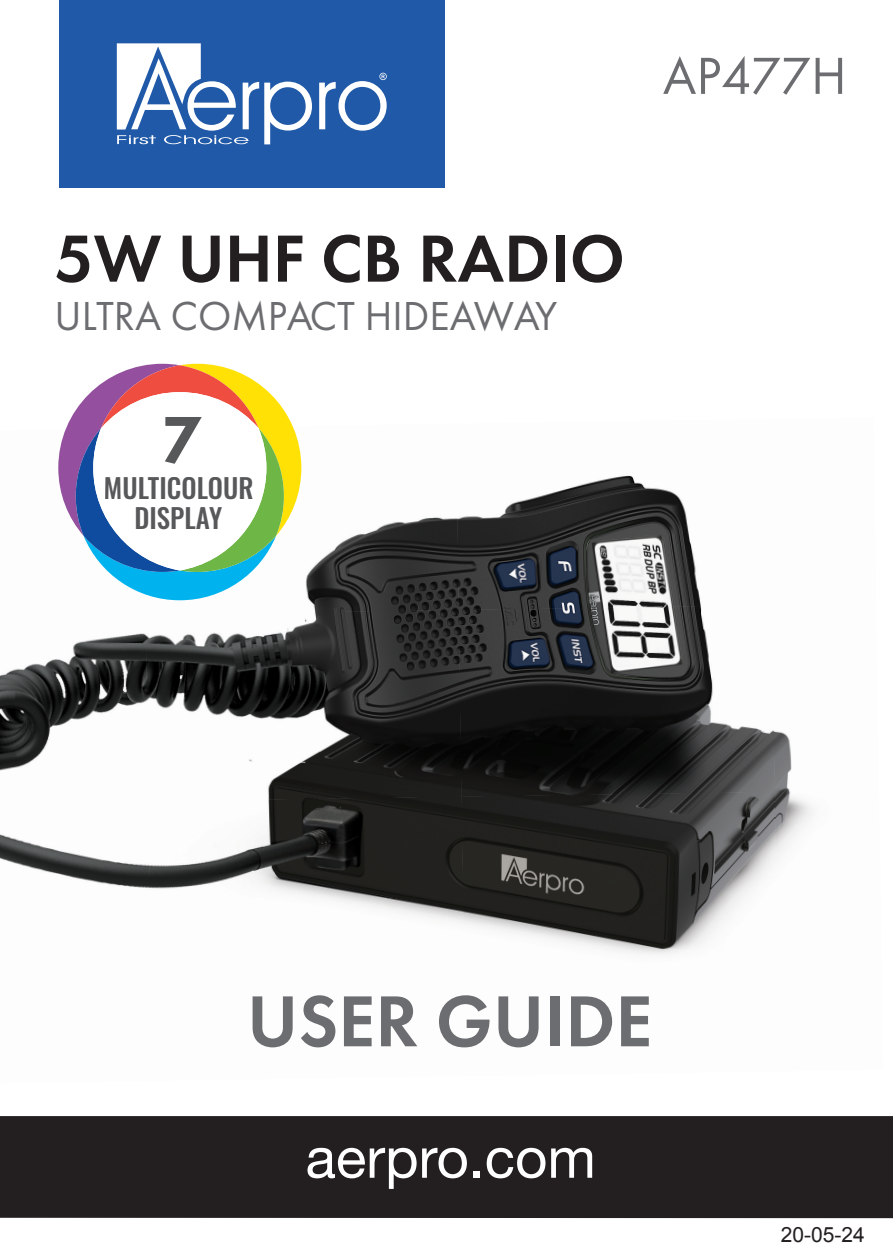
<style>
.page{position:relative;width:893px;height:1259px;background:#fff}
.page>*{position:absolute;margin:0;border:0;box-sizing:border-box;transform-origin:0 0}
.t1{font:600 74.7px "Futura PT";color:#6c6d70}
.t2{font:600 69px "Futura PT";color:#231f20}
.t3{font:800 68.7px "Futura PT";color:#57585a}
.t4{font:56.7px "Helvetica Neue";color:#fff}
.t5{font:42px "Futura PT";color:#6c6d70}
.t6{font:500 27px/30px "Oswald";color:#57585a;text-align:center}
.t7{font:21px "Arial";color:#231f20}
</style>
<div class="page">
<img style="left:173px;top:460px;width:283px;height:149px">
<img style="left:456px;top:475px;width:245px;height:134px">
<img style="left:775px;top:731px;width:39px;height:128px">
<img style="left:0;top:633px;width:145px;height:138px">
<img style="left:145px;top:609px;width:313px;height:187px">
<img style="left:458px;top:605px;width:317px;height:191px">
<img style="left:0;top:834px;width:148px;height:54px">
<img style="left:148px;top:796px;width:313px;height:128px">
<img style="left:461px;top:791px;width:317px;height:164px">
<div style="left:59px;top:0;width:386px;height:188px;background:#2059a8"></div>
<svg style="left:117px;top:43px;width:195px;height:101px"></svg>
<svg style="left:319px;top:73px;width:68px;height:58px"></svg>
<div style="left:0;top:1116px;width:893px;height:102px;background:#231f20"></div>
<svg style="left:58px;top:364px;width:243px;height:236px"></svg>
<div style="left:165px;top:417px;width:37px;height:47px;background:#fff"></div>
<div style="left:106px;top:477px;width:147px;height:23px;background:#fff"></div>
<div style="left:136px;top:507px;width:86px;height:23px;background:#fff"></div>
<svg style="left:663px;top:56px;width:147px;height:39px"></svg>
<svg style="left:816px;top:58px;width:26px;height:36px"></svg>
<h2 class="t2" style="left:55px;top:215px;width:572px">5W UHF CB RADIO</h2>
<p class="t5" style="left:55px;top:291px;width:504px">ULTRA COMPACT HIDEAWAY</p>
<h3 class="t3" style="left:161px;top:397px;width:43px">7</h3>
<p class="t6" style="left:104px;top:475px;width:151px">MULTICOLOUR<br>DISPLAY</p>
<h1 class="t1" style="left:247px;top:974px;width:407px">USER GUIDE</h1>
<h3 class="t4" style="left:305px;top:1116px;width:292px">aerpro.com</h3>
<p class="t7" style="left:781px;top:1220px;width:86px">20-05-24</p>
</div>
